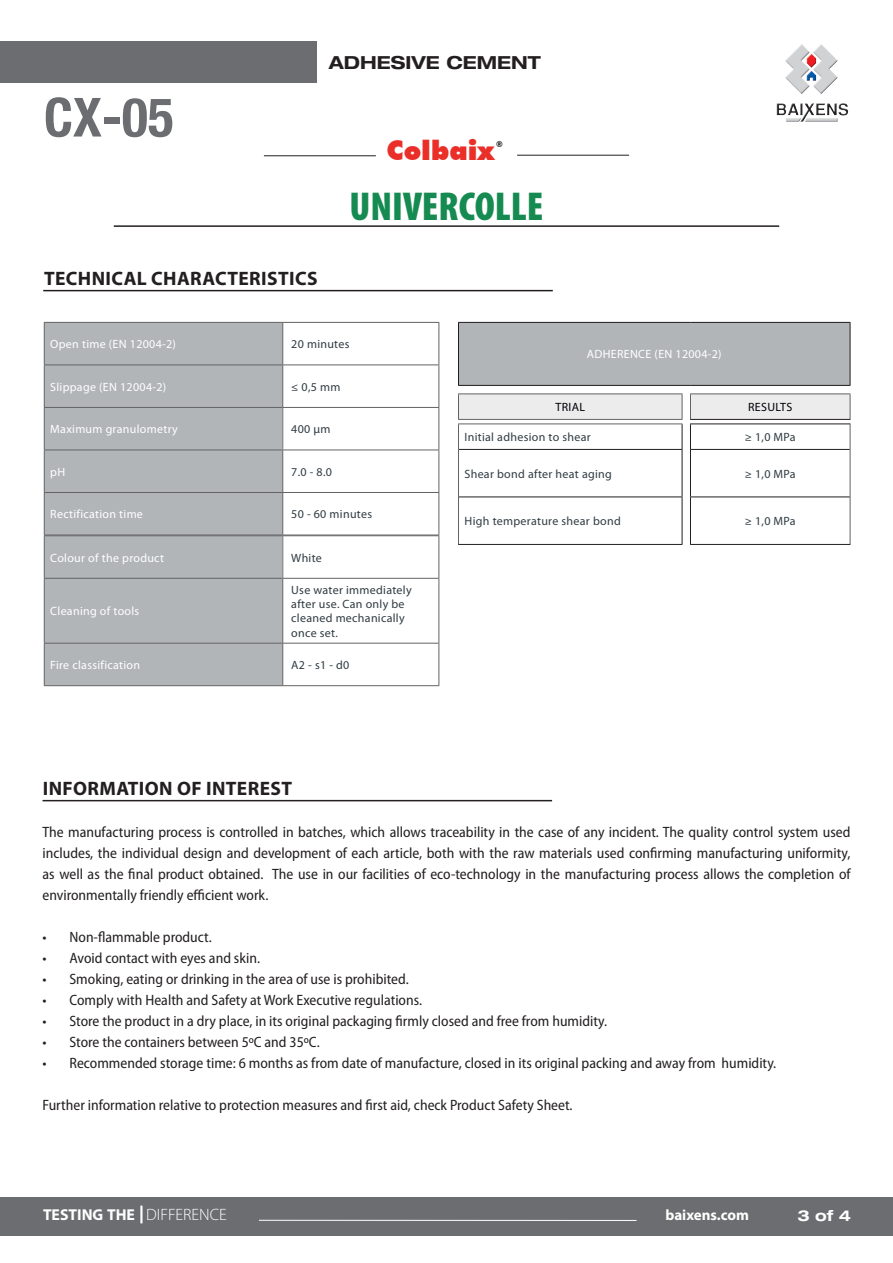
<style>
.page{position:relative;width:893px;height:1263px;background:#fff}
.page>*{position:absolute;margin:0;border:0;box-sizing:border-box;transform-origin:0 0}
.t1{font:700 condensed 54px "Helvetica Neue";color:#6c6d70}
.t2{font:900 condensed 40.5px "Myriad Pro";color:#168b51}
.t3{font:900 27px "Futura BT";color:#ea2f29}
.t4{font:700 19.5px "Myriad Pro";letter-spacing:.02em;color:#231f20}
.t5{font:700 expanded 18px "Helvetica Neue";color:#231f20}
.t6{font:700 15.75px "Myriad Pro";color:#fff}
.t7{font:semi-condensed 15px/21px "Myriad Pro";color:#231f20;text-align:justify}
.t8{font:700 15px "Myriad Pro";color:#fff}
.t9{font:700 expanded 15px "Helvetica Neue";color:#fff}
.t10{font:12px/14.4px "Myriad Pro";letter-spacing:.025em;color:#2f3b41}
.t11{font:12px "Myriad Pro";letter-spacing:.025em;color:#fff}
.t12{font:12px "Myriad Pro";letter-spacing:.025em;color:#000008}
.t13{font:900 8.1px "Futura BT";color:#231f20}
.s1{font-weight:300;font-size:16.5px}
</style>
<div class="page">
<div style="left:0;top:42px;width:316px;height:41px;background:#6c6d70"></div>
<hr style="left:114px;top:225px;width:665px;height:2px;background:#231f20">
<img style="left:776px;top:44px;width:73px;height:78px">
<hr style="left:517px;top:155px;width:112px;height:1px;background:#231f20">
<hr style="left:264px;top:156px;width:112px;height:1px;background:#231f20">
<div style="left:0;top:1196px;width:893px;height:39px;background:#6c6d70"></div>
<hr style="left:140px;top:1205px;width:3px;height:18px;background:#fff">
<hr style="left:259px;top:1220px;width:378px;height:1px;background:#fff">
<hr style="left:43px;top:290px;width:510px;height:1px;background:#231f20">
<div style="left:458px;top:322px;width:392px;height:63px;background:#b1b5b8"></div>
<hr style="left:690px;top:393px;width:160px;height:1px;background:#636366">
<hr style="left:850px;top:449px;width:1px;height:48px;background:#636366">
<hr style="left:850px;top:497px;width:1px;height:47px;background:#636366">
<hr style="left:458px;top:393px;width:224px;height:1px;background:#636366">
<hr style="left:458px;top:449px;width:1px;height:48px;background:#636366">
<hr style="left:458px;top:497px;width:1px;height:47px;background:#636366">
<hr style="left:458px;top:322px;width:224px;height:1px;background:#231f20">
<hr style="left:458px;top:323px;width:1px;height:62px;background:#231f20">
<hr style="left:690px;top:322px;width:160px;height:1px;background:#231f20">
<hr style="left:850px;top:323px;width:1px;height:62px;background:#231f20">
<hr style="left:458px;top:385px;width:224px;height:1px;background:#231f20">
<hr style="left:690px;top:385px;width:160px;height:1px;background:#231f20">
<hr style="left:682px;top:450px;width:1px;height:46px;background:#231f20">
<hr style="left:682px;top:497px;width:1px;height:47px;background:#231f20">
<svg style="left:458px;top:394px;width:393px;height:55px"></svg>
<hr style="left:690px;top:450px;width:1px;height:46px;background:#231f20">
<hr style="left:690px;top:497px;width:1px;height:47px;background:#231f20">
<hr style="left:690px;top:449px;width:160px;height:1px;background:#231f20">
<hr style="left:690px;top:496px;width:160px;height:1px;background:#231f20">
<hr style="left:690px;top:544px;width:160px;height:1px;background:#231f20">
<hr style="left:690px;top:419px;width:160px;height:1px;background:#231f20">
<hr style="left:690px;top:423px;width:160px;height:1px;background:#231f20">
<hr style="left:459px;top:449px;width:223px;height:1px;background:#231f20">
<hr style="left:459px;top:496px;width:223px;height:1px;background:#231f20">
<hr style="left:458px;top:544px;width:224px;height:1px;background:#231f20">
<hr style="left:43px;top:800px;width:509px;height:1px;background:#231f20">
<div style="left:45px;top:536px;width:237px;height:149px;background:#b1b5b8"></div>
<hr style="left:438px;top:536px;width:1px;height:42px;background:#636366">
<hr style="left:283px;top:578px;width:156px;height:1px;background:#636366">
<hr style="left:438px;top:579px;width:1px;height:64px;background:#636366">
<hr style="left:283px;top:643px;width:156px;height:1px;background:#636366">
<hr style="left:438px;top:643px;width:1px;height:42px;background:#636366">
<hr style="left:283px;top:685px;width:156px;height:1px;background:#636366">
<hr style="left:44px;top:536px;width:1px;height:42px;background:#636366">
<hr style="left:282px;top:536px;width:1px;height:42px;background:#636366">
<hr style="left:44px;top:578px;width:239px;height:1px;background:#636366">
<hr style="left:44px;top:579px;width:1px;height:64px;background:#636366">
<hr style="left:282px;top:579px;width:1px;height:64px;background:#636366">
<hr style="left:44px;top:643px;width:239px;height:1px;background:#636366">
<hr style="left:44px;top:643px;width:1px;height:42px;background:#636366">
<hr style="left:282px;top:643px;width:1px;height:42px;background:#636366">
<hr style="left:44px;top:685px;width:239px;height:1px;background:#636366">
<div style="left:45px;top:323px;width:237px;height:212px;background:#b1b5b8"></div>
<hr style="left:283px;top:322px;width:156px;height:1px;background:#636366">
<hr style="left:438px;top:323px;width:1px;height:41px;background:#636366">
<hr style="left:283px;top:364px;width:156px;height:1px;background:#636366">
<hr style="left:438px;top:365px;width:1px;height:42px;background:#636366">
<hr style="left:283px;top:407px;width:156px;height:1px;background:#636366">
<hr style="left:438px;top:408px;width:1px;height:42px;background:#636366">
<hr style="left:283px;top:450px;width:156px;height:1px;background:#636366">
<hr style="left:438px;top:450px;width:1px;height:42px;background:#636366">
<hr style="left:283px;top:492px;width:156px;height:1px;background:#636366">
<hr style="left:438px;top:493px;width:1px;height:42px;background:#636366">
<hr style="left:283px;top:535px;width:156px;height:1px;background:#636366">
<hr style="left:44px;top:322px;width:239px;height:1px;background:#636366">
<hr style="left:44px;top:323px;width:1px;height:41px;background:#636366">
<hr style="left:282px;top:323px;width:1px;height:41px;background:#636366">
<hr style="left:44px;top:364px;width:239px;height:1px;background:#636366">
<hr style="left:44px;top:365px;width:1px;height:42px;background:#636366">
<hr style="left:282px;top:365px;width:1px;height:42px;background:#636366">
<hr style="left:44px;top:407px;width:239px;height:1px;background:#636366">
<hr style="left:44px;top:408px;width:1px;height:42px;background:#636366">
<hr style="left:282px;top:408px;width:1px;height:42px;background:#636366">
<hr style="left:44px;top:450px;width:239px;height:1px;background:#636366">
<hr style="left:44px;top:450px;width:1px;height:42px;background:#636366">
<hr style="left:282px;top:450px;width:1px;height:42px;background:#636366">
<hr style="left:44px;top:492px;width:239px;height:1px;background:#636366">
<hr style="left:44px;top:493px;width:1px;height:42px;background:#636366">
<hr style="left:282px;top:493px;width:1px;height:42px;background:#636366">
<hr style="left:44px;top:535px;width:239px;height:1px;background:#636366">
<h1 class="t1" style="left:44px;top:85px;width:131px">CX-05</h1>
<p class="t5" style="left:329px;top:51px;width:213px">ADHESIVE CEMENT</p>
<h3 class="t3" style="left:386px;top:134px;width:110px">Colbaix</h3>
<p class="t13" style="left:496px;top:139px;width:8px">®</p>
<h2 class="t2" style="left:349px;top:184px;width:196px">UNIVERCOLLE</h2>
<h3 class="t4" style="left:44px;top:265px;width:275px">TECHNICAL CHARACTERISTICS</h3>
<p class="t11" style="left:50px;top:337px;width:127px">Open time (EN 12004-2)</p>
<p class="t10" style="left:291px;top:337px;width:60px">20 minutes</p>
<p class="t11" style="left:50px;top:379px;width:118px">Slippage (EN 12004-2)</p>
<p class="t10" style="left:291px;top:379px;width:51px">≤ 0,5 mm</p>
<p class="t11" style="left:50px;top:422px;width:129px">Maximum granulometry</p>
<p class="t10" style="left:291px;top:422px;width:41px">400 µm</p>
<p class="t11" style="left:50px;top:464px;width:16px">pH</p>
<p class="t10" style="left:291px;top:464px;width:42px">7.0 - 8.0</p>
<p class="t11" style="left:50px;top:507px;width:94px">Rectification time</p>
<p class="t10" style="left:291px;top:507px;width:82px">50 - 60 minutes</p>
<p class="t11" style="left:50px;top:550px;width:115px">Colour of the product</p>
<p class="t10" style="left:291px;top:550px;width:32px">White</p>
<p class="t11" style="left:50px;top:604px;width:91px">Cleaning of tools</p>
<p class="t10" style="left:291px;top:582px;width:122px">Use water immediately after use. Can only be cleaned mechanically once set.</p>
<p class="t11" style="left:50px;top:657px;width:91px">Fire classification</p>
<p class="t10" style="left:291px;top:657px;width:60px">A2 - s1 - d0</p>
<p class="t11" style="left:587px;top:347px;width:136px">ADHERENCE (EN 12004-2)</p>
<p class="t12" style="left:555px;top:400px;width:31px">TRIAL</p>
<p class="t12" style="left:748px;top:400px;width:46px">RESULTS</p>
<p class="t10" style="left:464px;top:430px;width:128px">Initial adhesion to shear</p>
<p class="t10" style="left:745px;top:430px;width:52px">≥ 1,0 MPa</p>
<p class="t10" style="left:464px;top:466px;width:149px">Shear bond after heat aging</p>
<p class="t10" style="left:745px;top:466px;width:52px">≥ 1,0 MPa</p>
<p class="t10" style="left:464px;top:514px;width:158px">High temperature shear bond</p>
<p class="t10" style="left:745px;top:514px;width:52px">≥ 1,0 MPa</p>
<h3 class="t4" style="left:43px;top:775px;width:251px">INFORMATION OF INTEREST</h3>
<p class="t7" style="left:43px;top:822px;width:809px">The manufacturing process is controlled in batches, which allows traceability in the case of any incident. The quality control system used includes, the individual design and development of each article, both with the raw materials used confirming manufacturing uniformity, as well as the final product obtained. The use in our facilities of eco-technology in the manufacturing process allows the completion of environmentally friendly efficient work.</p>
<p class="t7" style="left:43px;top:927px;width:171px">• Non-flammable product.</p>
<p class="t7" style="left:43px;top:948px;width:219px">• Avoid contact with eyes and skin.</p>
<p class="t7" style="left:43px;top:969px;width:368px">• Smoking, eating or drinking in the area of use is prohibited.</p>
<p class="t7" style="left:43px;top:990px;width:381px">• Comply with Health and Safety at Work Executive regulations.</p>
<p class="t7" style="left:43px;top:1011px;width:566px">• Store the product in a dry place, in its original packaging firmly closed and free from humidity.</p>
<p class="t7" style="left:43px;top:1032px;width:279px">• Store the containers between 5ºC and 35ºC.</p>
<p class="t7" style="left:43px;top:1053px;width:735px">• Recommended storage time: 6 months as from date of manufacture, closed in its original packing and away from humidity.</p>
<p class="t7" style="left:43px;top:1095px;width:532px">Further information relative to protection measures and first aid, check Product Safety Sheet.</p>
<p class="t6" style="left:43px;top:1204px;width:185px">TESTING THE <span class="s1">DIFFERENCE</span></p>
<p class="t8" style="left:665px;top:1205px;width:85px">baixens.com</p>
<p class="t9" style="left:797px;top:1206px;width:55px">3 of 4</p>
</div>
